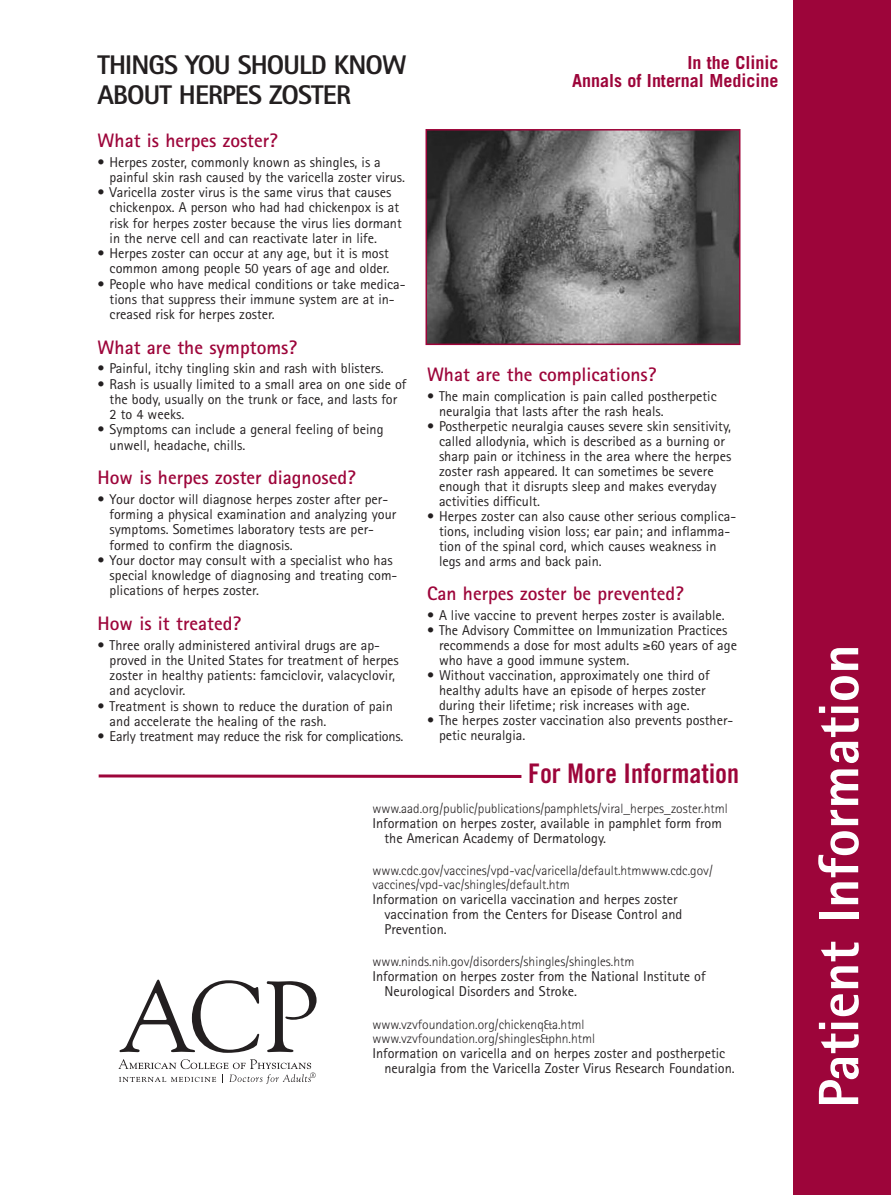
<style>
.page{position:relative;width:891px;height:1195px;background:#fff}
.page>*{position:absolute;margin:0;border:0;box-sizing:border-box;transform-origin:0 0}
.t1{font:800 57px "Rotis Sans Serif";color:#fff}
.t2{font:800 27px/30px "Rotis Sans Serif";letter-spacing:-.035em;color:#231f20}
.t3{font:27px "Trade Gothic Bold Cond Twenty";color:#9d053a}
.t4{font:700 19.5px "Rotis Sans Serif";color:#9d053a}
.t5{font:700 18px/18px "Trade Gothic";color:#9d053a;text-align:right}
.t6{font:14.25px/15.1px "Rotis Sans Serif";color:#231f20}
.t7{font:300 13.5px/14.2px "Rotis Sans Serif";color:#231f20}
</style>
<div class="page">
<div style="left:793px;top:0;width:98px;height:1195px;background:#9d053a"></div>
<svg style="left:98px;top:774px;width:424px;height:4px;background:#b5436b"></svg>
<svg style="left:120px;top:979px;width:140px;height:74px"></svg>
<svg style="left:267px;top:981px;width:50px;height:72px"></svg>
<svg style="left:118px;top:1059px;width:198px;height:25px"></svg>
<img style="left:429px;top:132px;width:309px;height:210px">
<div style="left:426px;top:129px;width:315px;height:216px;border:2px solid #9d053a"></div>
<p class="t5" style="left:572px;top:55px;width:208px">In the Clinic<br>Annals of Internal Medicine</p>
<h2 class="t2" style="left:98px;top:53px;width:310px">THINGS YOU SHOULD KNOW<br>ABOUT HERPES ZOSTER</h2>
<h3 class="t4" style="left:98px;top:134px;width:182px">What is herpes zoster?</h3>
<p class="t6" style="left:110px;top:156px;width:297px;text-indent:-12px">• Herpes zoster, commonly known as shingles, is a painful skin rash caused by the varicella zoster virus.</p>
<p class="t6" style="left:110px;top:186px;width:294px;text-indent:-12px">• Varicella zoster virus is the same virus that causes chickenpox. A person who had had chickenpox is at risk for herpes zoster because the virus lies dormant in the nerve cell and can reactivate later in life.</p>
<p class="t6" style="left:98px;top:247px;width:293px;text-align:right">• Herpes zoster can occur at any age, but it is most common among people 50 years of age and older.</p>
<p class="t6" style="left:110px;top:277px;width:298px;text-indent:-12px">• People who have medical conditions or take medica&shy;tions that suppress their immune system are at in&shy;creased risk for herpes zoster.</p>
<h3 class="t4" style="left:98px;top:340px;width:201px">What are the symptoms?</h3>
<p class="t6" style="left:98px;top:362px;width:287px">• Painful, itchy tingling skin and rash with blisters.</p>
<p class="t6" style="left:110px;top:378px;width:298px;text-indent:-12px">• Rash is usually limited to a small area on one side of the body, usually on the trunk or face, and lasts for<br>2 to 4 weeks.</p>
<p class="t6" style="left:110px;top:423px;width:275px;text-indent:-12px">• Symptoms can include a general feeling of being unwell, headache, chills.</p>
<h3 class="t4" style="left:98px;top:471px;width:260px">How is herpes zoster diagnosed?</h3>
<p class="t6" style="left:110px;top:493px;width:288px;text-indent:-12px">• Your doctor will diagnose herpes zoster after per&shy;forming a physical examination and analyzing your symptoms. Sometimes laboratory tests are per&shy;formed to confirm the diagnosis.</p>
<p class="t6" style="left:110px;top:554px;width:289px;text-indent:-12px">• Your doctor may consult with a specialist who has special knowledge of diagnosing and treating com&shy;plications of herpes zoster.</p>
<h3 class="t4" style="left:98px;top:616px;width:145px">How is it treated?</h3>
<p class="t6" style="left:110px;top:639px;width:291px;text-indent:-12px">• Three orally administered antiviral drugs are ap&shy;proved in the United States for treatment of herpes zoster in healthy patients: famciclovir, valacyclovir, and acyclovir.</p>
<p class="t6" style="left:110px;top:700px;width:285px;text-indent:-12px">• Treatment is shown to reduce the duration of pain and accelerate the healing of the rash.</p>
<p class="t6" style="left:98px;top:730px;width:307px">• Early treatment may reduce the risk for complications.</p>
<h3 class="t4" style="left:427px;top:368px;width:231px">What are the complications?</h3>
<p class="t6" style="left:439px;top:390px;width:279px;text-indent:-12px">• The main complication is pain called postherpetic neuralgia that lasts after the rash heals.</p>
<p class="t6" style="left:439px;top:420px;width:294px;text-indent:-12px">• Postherpetic neuralgia causes severe skin sensitivity, called allodynia, which is described as a burning or sharp pain or itchiness in the area where the herpes zoster rash appeared. It can sometimes be severe enough that it disrupts sleep and makes everyday activities difficult.</p>
<p class="t6" style="left:439px;top:510px;width:299px;text-indent:-12px">• Herpes zoster can also cause other serious complica&shy;tions, including vision loss; ear pain; and inflamma&shy;tion of the spinal cord, which causes weakness in legs and arms and back pain.</p>
<h3 class="t4" style="left:427px;top:587px;width:258px">Can herpes zoster be prevented?</h3>
<p class="t6" style="left:427px;top:609px;width:299px">• A live vaccine to prevent herpes zoster is available.</p>
<p class="t6" style="left:439px;top:624px;width:300px;text-indent:-12px">• The Advisory Committee on Immunization Practices recommends a dose for most adults ≥60 years of age who have a good immune system.</p>
<p class="t6" style="left:427px;top:669px;width:284px;text-align:center">• Without vaccination, approximately one third of healthy adults have an episode of herpes zoster during their lifetime; risk increases with age.</p>
<p class="t6" style="left:439px;top:714px;width:296px;text-indent:-12px">• The herpes zoster vaccination also prevents posther&shy;petic neuralgia.</p>
<h2 class="t3" style="left:528px;top:763px;width:212px">For More Information</h2>
<p class="t7" style="left:372px;top:802px;width:357px">www.aad.org/public/publications/pamphlets/viral_herpes_zoster.html</p>
<p class="t6" style="left:384px;top:817px;width:339px;text-indent:-12px">Information on herpes zoster, available in pamphlet form from the American Academy of Dermatology.</p>
<p class="t7" style="left:372px;top:864px;width:342px">www.cdc.gov/vaccines/vpd-vac/varicella/default.htmwww.cdc.gov/ vaccines/vpd-vac/shingles/default.htm</p>
<p class="t6" style="left:384px;top:893px;width:299px;text-indent:-12px">Information on varicella vaccination and herpes zoster vaccination from the Centers for Disease Control and<br>Prevention.</p>
<p class="t7" style="left:372px;top:956px;width:263px">www.ninds.nih.gov/disorders/shingles/shingles.htm</p>
<p class="t6" style="left:384px;top:970px;width:323px;text-indent:-12px">Information on herpes zoster from the National Institute of<br>Neurological Disorders and Stroke.</p>
<p class="t7" style="left:372px;top:1018px;width:224px">www.vzvfoundation.org/chickenq&amp;a.html www.vzvfoundation.org/shingles&amp;phn.html</p>
<p class="t6" style="left:384px;top:1047px;width:352px;text-indent:-12px">Information on varicella and on herpes zoster and postherpetic neuralgia from the Varicella Zoster Virus Research Foundation.</p>
<h1 class="t1" style="left:819px;top:1108px;width:465px;rotate:-90deg">Patient Information</h1>
</div>
